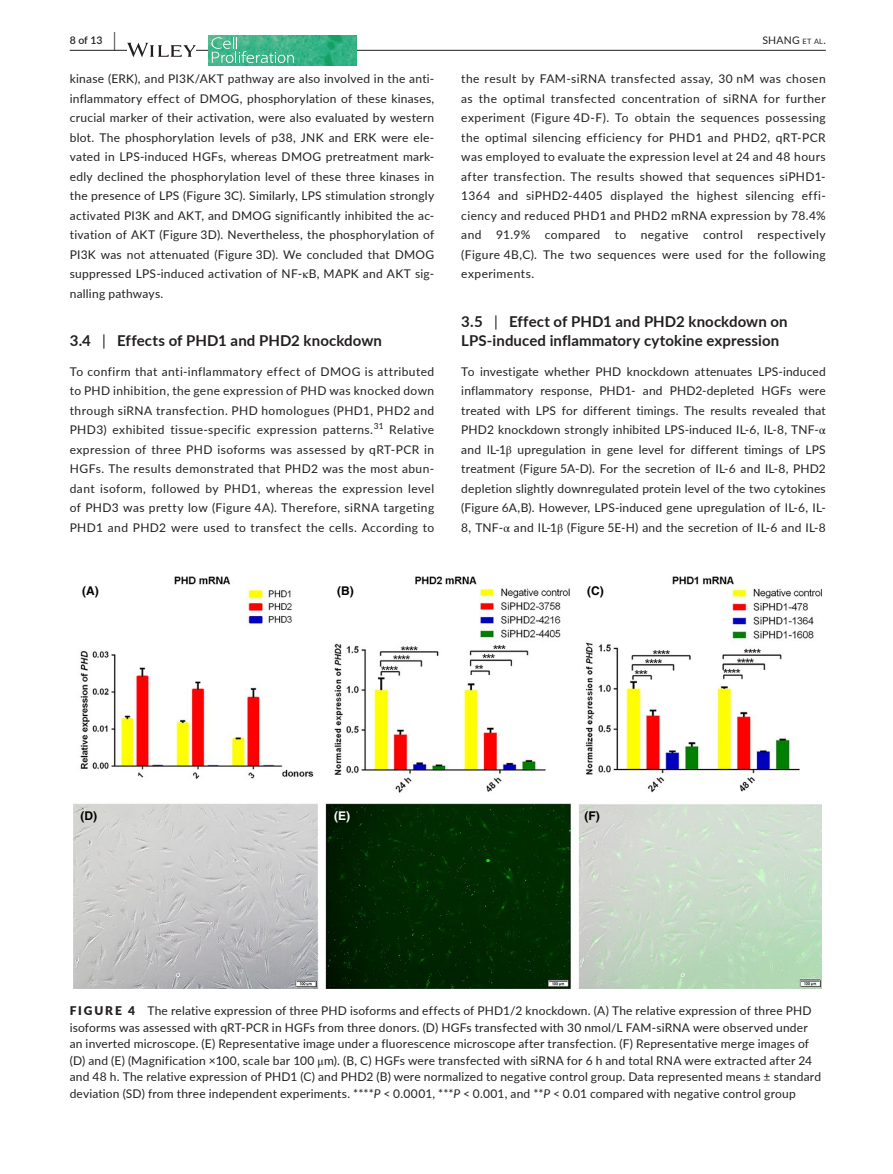
<style>
.page{position:relative;width:893px;height:1174px;background:#fff}
.page>*{position:absolute;margin:0;border:0;box-sizing:border-box;transform-origin:0 0}
.t1{font:700 15px/19.5px "Lato";letter-spacing:.01em;color:#231f20}
.t2{font:12px/19.5px "Lato";letter-spacing:.015em;color:#231f20;text-align:justify}
.t3{font:700 12px "Helvetica";color:#000}
.t4{font:700 12px "Helvetica";color:#fff}
.t5{font:10.5px "Lato";letter-spacing:.02em;color:#231f20}
.t6{font:600 10.5px "Lato";color:#231f20}
.s1{font-size:19.5px}
.s2{font-size:7.35px}
.s3{font-family:"STIX"}
.s4{font-weight:400}
.s5{font-weight:900}
.s6{font-style:italic}
</style>
<div class="page">
<hr style="left:70px;top:50px;width:756px;height:1px;background:#231f20">
<svg style="left:127px;top:43px;width:69px;height:14px"></svg>
<img style="left:208px;top:35px;width:149px;height:30px">
<svg style="left:211px;top:37px;width:83px;height:26px;background:#5abf9a"></svg>
<img style="left:74px;top:576px;width:748px;height:412px">
<p class="t6" style="left:70px;top:33px;width:48px">8 of 13 <span class="s1">|</span></p>
<p class="t5" style="left:762px;top:33px;width:65px">SHANG <span class="s2">et al</span>.</p>
<p class="t2" style="left:70px;top:68px;width:366px">kinase (ERK), and PI3K/AKT pathway are also involved in the anti&shy;inflammatory effect of DMOG, phosphorylation of these kinases, crucial marker of their activation, were also evaluated by western blot. The phosphorylation levels of p38, JNK and ERK were ele&shy;vated in LPS-induced HGFs, whereas DMOG pretreatment mark&shy;edly declined the phosphorylation level of these three kinases in the presence of LPS (Figure 3C). Similarly, LPS stimulation strongly activated PI3K and AKT, and DMOG significantly inhibited the ac&shy;tivation of AKT (Figure 3D). Nevertheless, the phosphorylation of PI3K was not attenuated (Figure 3D). We concluded that DMOG suppressed LPS-induced activation of NF-<span class="s3">κ</span>B, MAPK and AKT sig&shy;nalling pathways.</p>
<p class="t1" style="left:70px;top:330px;width:314px">3.4 <span class="s4">|</span> Effects of PHD1 and PHD2 knockdown</p>
<p class="t2" style="left:70px;top:361px;width:366px">To confirm that anti-inflammatory effect of DMOG is attributed to PHD inhibition, the gene expression of PHD was knocked down through siRNA transfection. PHD homologues (PHD1, PHD2 and PHD3) exhibited tissue-specific expression patterns.<sup>31</sup></p>
<p class="t2" style="left:461px;top:68px;width:366px">the result by FAM-siRNA transfected assay, 30 nM was chosen as the optimal transfected concentration of siRNA for further experiment (Figure 4D-F). To obtain the sequences possessing the optimal silencing efficiency for PHD1 and PHD2, qRT-PCR was employed to evaluate the expression level at 24 and 48 hours after transfection. The results showed that sequences siPHD1- 1364 and siPHD2-4405 displayed the highest silencing effi&shy;ciency and reduced PHD1 and PHD2 mRNA expression by 78.4% and 91.9% compared to negative control respectively (Figure 4B,C). The two sequences were used for the following experiments.</p>
<p class="t1" style="left:461px;top:311px;width:328px">3.5 <span class="s4">|</span> Effect of PHD1 and PHD2 knockdown on<br>LPS--induced inflammatory cytokine expression</p>
<p class="t2" style="left:461px;top:361px;width:366px">To investigate whether PHD knockdown attenuates LPS-induced inflammatory response, PHD1- and PHD2-depleted HGFs were treated with LPS for different timings. The results revealed that PHD2 knockdown strongly inhibited LPS-induced IL-6, IL-8, TNF-<span class="s3">α </span>and IL-1<span class="s3">β</span> upregulation in gene level for different timings of LPS treatment (Figure 5A-D). For the secretion of IL-6 and IL-8, PHD2 depletion slightly downregulated protein level of the two cytokines (Figure 6A,B). However, LPS-induced gene upregulation of IL-6, IL-8, TNF-<span class="s3">α</span> and IL-1<span class="s3">β</span> (Figure 5E-H) and the secretion of IL-6 and IL-8</p>
<p class="t2" style="left:70px;top:419px;width:366px;text-indent:319px">Relative expression of three PHD isoforms was assessed by qRT-PCR in HGFs. The results demonstrated that PHD2 was the most abun&shy;dant isoform, followed by PHD1, whereas the expression level of PHD3 was pretty low (Figure 4A). Therefore, siRNA targeting PHD1 and PHD2 were used to transfect the cells. According to</p>
<p class="t3" style="left:82px;top:584px;width:18px">(A)</p>
<p class="t3" style="left:337px;top:584px;width:18px">(B)</p>
<p class="t3" style="left:587px;top:584px;width:18px">(C)</p>
<p class="t3" style="left:80px;top:808px;width:18px">(D)</p>
<p class="t4" style="left:334px;top:808px;width:17px">(E)</p>
<p class="t3" style="left:585px;top:808px;width:17px">(F)</p>
<p class="t2" style="left:70px;top:1002px;width:753px;line-height:16.5px;text-align:left"><span class="s5">FIGURE 4</span> The relative expression of three PHD isoforms and effects of PHD1/2 knockdown. (A) The relative expression of three PHD isoforms was assessed with qRT-PCR in HGFs from three donors. (D) HGFs transfected with 30 nmol/L FAM-siRNA were observed under an inverted microscope. (E) Representative image under a fluorescence microscope after transfection. (F) Representative merge images of (D) and (E) (Magnification ×100, scale bar 100 <span class="s3">μ</span>m). (B, C) HGFs were transfected with siRNA for 6 h and total RNA were extracted after 24 and 48 h. The relative expression of PHD1 (C) and PHD2 (B) were normalized to negative control group. Data represented means ± standard deviation (SD) from three independent experiments. ****<span class="s6">P</span> &lt; 0.0001, ***<span class="s6">P</span> &lt; 0.001, and **<span class="s6">P</span> &lt; 0.01 compared with negative control group</p>
</div>
